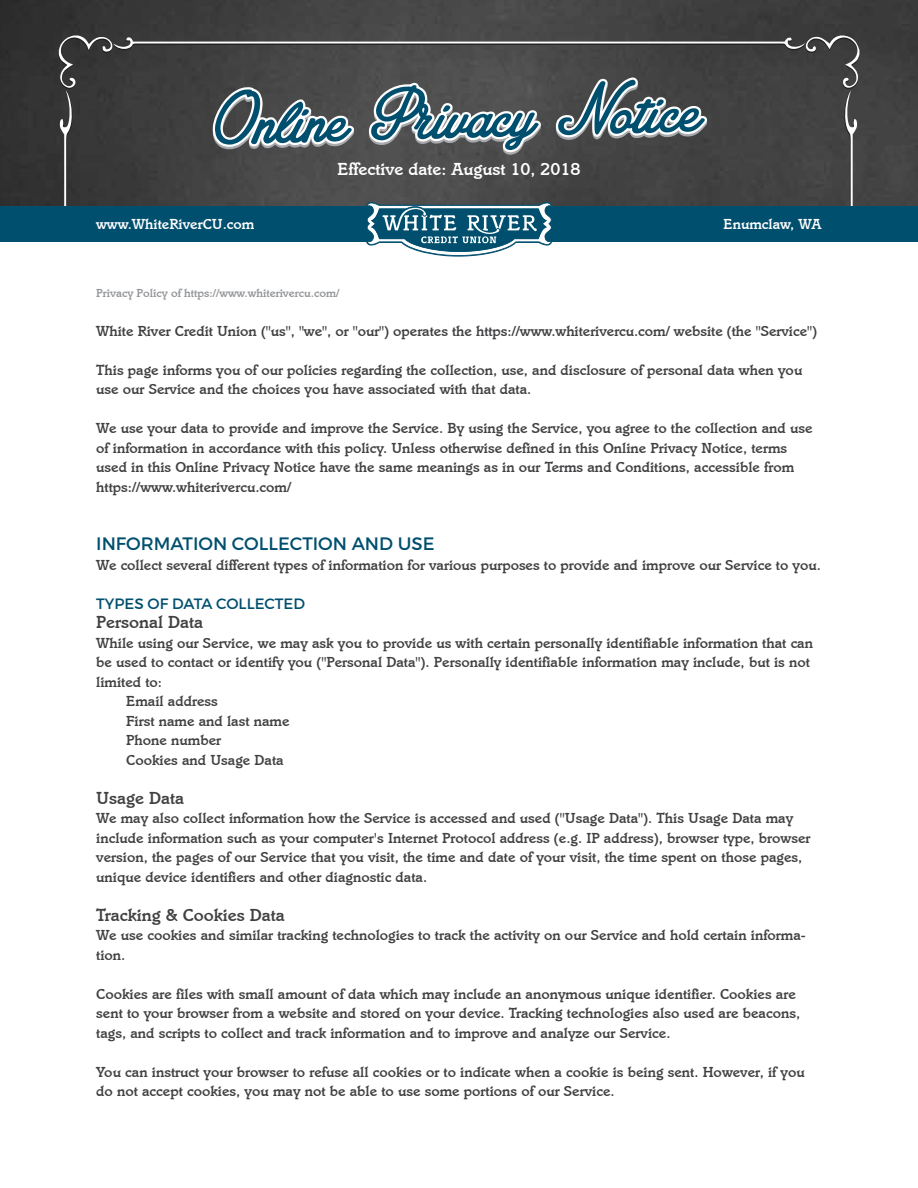
<style>
.page{position:relative;width:918px;height:1188px;background:#fff}
.page>*{position:absolute;margin:0;border:0;box-sizing:border-box;transform-origin:0 0}
.t1{font:78.3px "Amplify Personal Use Only";color:#004f6e}
.t2{font:500 18px "Italia";color:#414042}
.t3{font:18px "Montserrat";color:#004f6e}
.t4{font:500 18px "Italia";color:#fff}
.t5{font:500 15px/19.5px "Italia";color:#414042}
.t6{font:500 15px "Italia";color:#fff}
.t7{font:15px "Montserrat";color:#004f6e}
.t8{font:500 12px "Italia";letter-spacing:-.005em;color:#939598}
</style>
<div class="page">
<img style="left:0;top:0;width:918px;height:207px">
<div style="left:0;top:207px;width:918px;height:35px;background:#004f6e"></div>
<svg style="left:58px;top:32px;width:801px;height:225px"></svg>
<h1 class="t1" style="left:212px;top:79px;width:489px;rotate:-2deg">Online Privacy Notice</h1>
<p class="t4" style="left:337px;top:158px;width:245px">Effective date: August 10, 2018</p>
<p class="t6" style="left:96px;top:215px;width:160px">www.WhiteRiverCU.com</p>
<p class="t6" style="left:724px;top:215px;width:99px">Enumclaw, WA</p>
<p class="t8" style="left:96px;top:286px;width:245px">Privacy Policy of https://www.whiterivercu.com/</p>
<p class="t5" style="left:96px;top:321px;width:722px">White River Credit Union ("us", "we", or "our") operates the https://www.whiterivercu.com/ website (the "Service")</p>
<p class="t5" style="left:96px;top:360px;width:708px">This page informs you of our policies regarding the collection, use, and disclosure of personal data when you use our Service and the choices you have associated with that data.</p>
<p class="t5" style="left:96px;top:419px;width:718px">We use your data to provide and improve the Service. By using the Service, you agree to the collection and use of information in accordance with this policy. Unless otherwise defined in this Online Privacy Notice, terms used in this Online Privacy Notice have the same meanings as in our Terms and Conditions, accessible from https://www.whiterivercu.com/</p>
<p class="t3" style="left:96px;top:533px;width:340px">INFORMATION COLLECTION AND USE</p>
<p class="t5" style="left:96px;top:555px;width:726px">We collect several different types of information for various purposes to provide and improve our Service to you.</p>
<p class="t7" style="left:96px;top:594px;width:210px">TYPES OF DATA COLLECTED</p>
<p class="t2" style="left:96px;top:612px;width:109px">Personal Data</p>
<p class="t5" style="left:96px;top:633px;width:718px">While using our Service, we may ask you to provide us with certain personally identifiable information that can</p>
<p class="t5" style="left:96px;top:653px;width:715px">be used to contact or identify you ("Personal Data"). Personally identifiable information may include, but is not</p>
<p class="t5" style="left:96px;top:672px;width:67px">limited to:</p>
<p class="t5" style="left:126px;top:692px;width:93px">Email address</p>
<p class="t5" style="left:126px;top:711px;width:165px">First name and last name</p>
<p class="t5" style="left:126px;top:731px;width:97px">Phone number</p>
<p class="t5" style="left:126px;top:750px;width:159px">Cookies and Usage Data</p>
<p class="t2" style="left:96px;top:787px;width:90px">Usage Data</p>
<p class="t5" style="left:96px;top:809px;width:716px">We may also collect information how the Service is accessed and used ("Usage Data"). This Usage Data may include information such as your computer's Internet Protocol address (e.g. IP address), browser type, browser version, the pages of our Service that you visit, the time and date of your visit, the time spent on those pages, unique device identifiers and other diagnostic data.</p>
<p class="t2" style="left:96px;top:904px;width:190px">Tracking &amp; Cookies Data</p>
<p class="t5" style="left:96px;top:926px;width:711px">We use cookies and similar tracking technologies to track the activity on our Service and hold certain informa&shy;tion.</p>
<p class="t5" style="left:96px;top:984px;width:706px">Cookies are files with small amount of data which may include an anonymous unique identifier. Cookies are sent to your browser from a website and stored on your device. Tracking technologies also used are beacons, tags, and scripts to collect and track information and to improve and analyze our Service.</p>
<p class="t5" style="left:96px;top:1062px;width:710px">You can instruct your browser to refuse all cookies or to indicate when a cookie is being sent. However, if you do not accept cookies, you may not be able to use some portions of our Service.</p>
</div>
